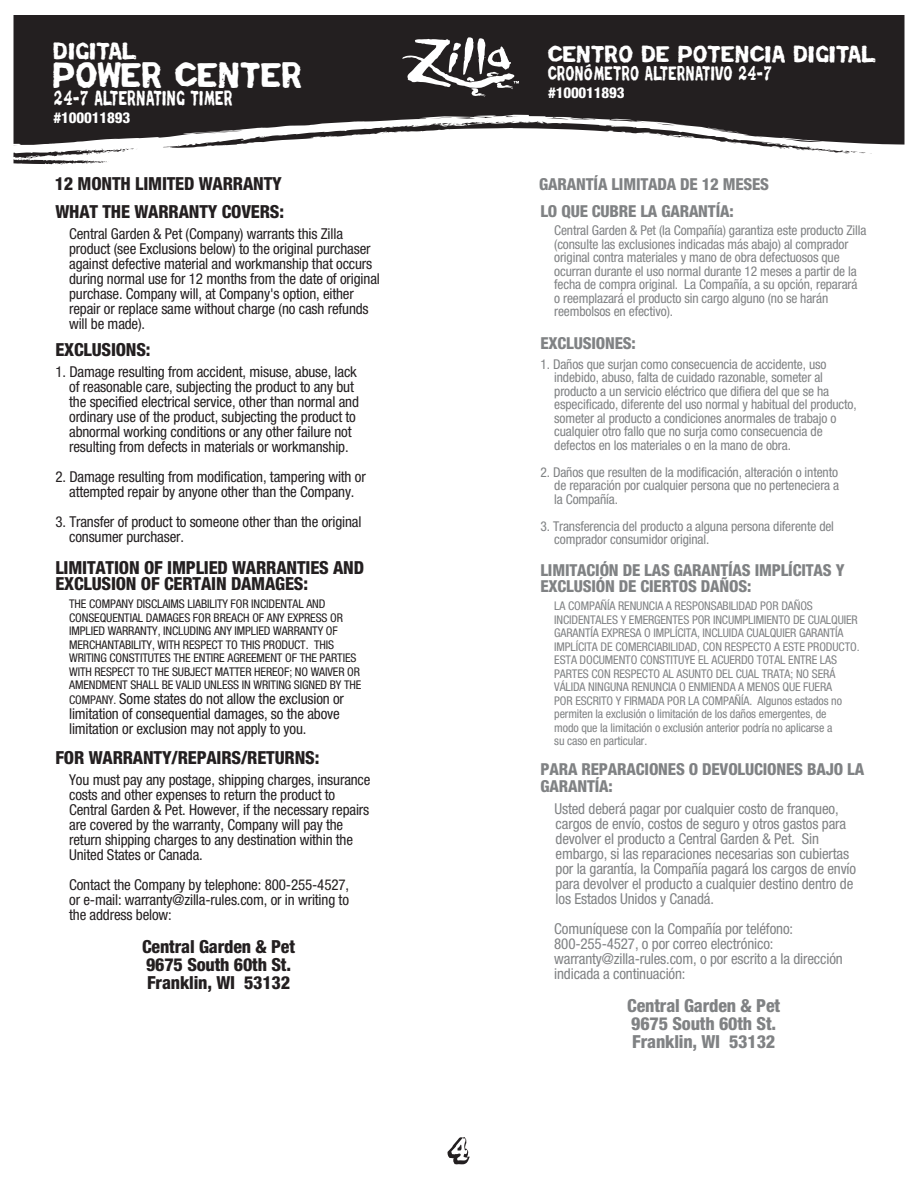
<style>
.page{position:relative;width:918px;height:1188px;background:#fff}
.page>*{position:absolute;margin:0;border:0;box-sizing:border-box;transform-origin:0 0}
.t1{font:31.8px "Repent";color:#fff}
.t2{font:21.15px "Repent";color:#fff}
.t3{font:21px "Repent";color:#fff}
.t4{font:18.45px "Repent";letter-spacing:.025em;color:#fff;scale:.7 1}
.t5{font:800 condensed 18px/18px "Helvetica Neue";letter-spacing:-.01em;color:#231f20}
.t6{font:800 condensed 18px/18px "Helvetica Neue";letter-spacing:-.01em;color:#808284}
.t7{font:18px "Repent";letter-spacing:.025em;color:#fff;scale:.7 1}
.t8{font:800 condensed 16.5px/16.5px "Helvetica Neue";letter-spacing:-.01em;color:#808284}
.t9{font:condensed 15px/15px "Helvetica Neue";letter-spacing:-.01em;color:#231f20}
.t10{font:condensed 15px/15px "Helvetica Neue";letter-spacing:-.01em;color:#808284}
.t11{font:800 condensed 15px "Helvetica Neue";letter-spacing:-.01em;color:#fff}
.t12{font:condensed 13.5px/13.5px "Helvetica Neue";letter-spacing:-.01em;color:#808284}
.t13{font:condensed 12px/13.5px "Helvetica Neue";letter-spacing:-.01em;color:#808284}
.t14{font:condensed 12px/13.5px "Helvetica Neue";letter-spacing:-.01em;color:#231f20}
.s1{font-size:12px}
</style>
<div class="page">
<svg style="left:447px;top:1137px;width:23px;height:28px"></svg>
<svg style="left:13px;top:15px;width:891px;height:149px;fill:#231f20"></svg>
<svg style="left:402px;top:37px;width:117px;height:60px"></svg>
<p class="t2" style="left:54px;top:39px;width:84px">DIGITAL</p>
<p class="t1" style="left:54px;top:57px;width:251px">POWER CENTER</p>
<p class="t4" style="left:54px;top:88px;width:258px">24-7 ALTERNATING TIMER</p>
<p class="t11" style="left:54px;top:109px;width:78px">#100011893</p>
<p class="t5" style="left:55px;top:170px;width:231px;line-height:27.8px">12 MONTH LIMITED WARRANTY<br>WHAT THE WARRANTY COVERS:</p>
<p class="t9" style="left:69px;top:226px;width:312px">Central Garden &amp; Pet (Company) warrants this Zilla product (see Exclusions below) to the original purchaser against defective material and workmanship that occurs during normal use for 12 months from the date of original purchase. Company will, at Company's option, either repair or replace same without charge (no cash refunds will be made).</p>
<p class="t5" style="left:55px;top:340px;width:97px">EXCLUSIONS:</p>
<p class="t9" style="left:69px;top:364px;width:291px;text-indent:-14px">1. Damage resulting from accident, misuse, abuse, lack of reasonable care, subjecting the product to any but the specified electrical service, other than normal and ordinary use of the product, subjecting the product to abnormal working conditions or any other failure not resulting from defects in materials or workmanship.</p>
<p class="t9" style="left:55px;top:469px;width:312px;text-align:center">2. Damage resulting from modification, tampering with or attempted repair by anyone other than the Company.</p>
<p class="t9" style="left:69px;top:514px;width:294px;text-indent:-14px">3. Transfer of product to someone other than the original consumer purchaser.</p>
<p class="t5" style="left:55px;top:559px;width:310px;line-height:16.5px">LIMITATION OF IMPLIED WARRANTIES AND<br>EXCLUSION OF CERTAIN DAMAGES:</p>
<p class="t14" style="left:69px;top:597px;width:294px">THE COMPANY DISCLAIMS LIABILITY FOR INCIDENTAL AND CONSEQUENTIAL DAMAGES FOR BREACH OF ANY EXPRESS OR IMPLIED WARRANTY, INCLUDING ANY IMPLIED WARRANTY OF MERCHANTABILITY, WITH RESPECT TO THIS PRODUCT. THIS WRITING CONSTITUTES THE ENTIRE AGREEMENT OF THE PARTIES WITH RESPECT TO THE SUBJECT MATTER HEREOF; NO WAIVER OR AMENDMENT SHALL BE VALID UNLESS IN WRITING SIGNED BY THE</p>
<p class="t9" style="left:69px;top:691px;width:276px"><span class="s1">COMPANY.</span> Some states do not allow the exclusion or limitation of consequential damages, so the above limitation or exclusion may not apply to you.</p>
<p class="t5" style="left:55px;top:748px;width:265px">FOR WARRANTY/REPAIRS/RETURNS:</p>
<p class="t9" style="left:69px;top:772px;width:303px">You must pay any postage, shipping charges, insurance costs and other expenses to return the product to Central Garden &amp; Pet. However, if the necessary repairs are covered by the warranty, Company will pay the return shipping charges to any destination within the United States or Canada.</p>
<p class="t9" style="left:69px;top:877px;width:281px;text-align:justify">Contact the Company by telephone: 800-255-4527, or e-mail: warranty@zilla-rules.com, or in writing to the address below:</p>
<p class="t5" style="left:142px;top:937px;width:154px">Central Garden &amp; Pet<br>9675 South 60th St.<br>Franklin, WI 53132</p>
<p class="t3" style="left:548px;top:42px;width:329px">CENTRO DE POTENCIA DIGITAL</p>
<p class="t7" style="left:548px;top:63px;width:322px">CRONÓMETRO ALTERNATIVO 24-7</p>
<p class="t11" style="left:548px;top:83px;width:78px">#100011893</p>
<p class="t8" style="left:539px;top:176px;width:231px">GARANTÍA LIMITADA DE 12 MESES</p>
<p class="t8" style="left:541px;top:203px;width:195px">LO QUE CUBRE LA GARANTÍA:</p>
<p class="t12" style="left:554px;top:224px;width:314px">Central Garden &amp; Pet (la Compañía) garantiza este producto Zilla (consulte las exclusiones indicadas más abajo) al comprador original contra materiales y mano de obra defectuosos que ocurran durante el uso normal durante 12 meses a partir de la fecha de compra original. La Compañía, a su opción, reparará o reemplazará el producto sin cargo alguno (no se harán reembolsos en efectivo).</p>
<p class="t8" style="left:541px;top:335px;width:97px">EXCLUSIONES:</p>
<p class="t12" style="left:554px;top:357px;width:304px;text-indent:-14px">1. Daños que surjan como consecuencia de accidente, uso indebido, abuso, falta de cuidado razonable, someter al producto a un servicio eléctrico que difiera del que se ha especificado, diferente del uso normal y habitual del producto, someter al producto a condiciones anormales de trabajo o cualquier otro fallo que no surja como consecuencia de defectos en los materiales o en la mano de obra.</p>
<p class="t12" style="left:554px;top:465px;width:286px;text-align:justify;text-indent:-14px">2. Daños que resulten de la modificación, alteración o intento de reparación por cualquier persona que no perteneciera a la Compañía.</p>
<p class="t12" style="left:554px;top:519px;width:281px;text-indent:-14px">3. Transferencia del producto a alguna persona diferente del comprador consumidor original.</p>
<p class="t8" style="left:541px;top:561px;width:306px">LIMITACIÓN DE LAS GARANTÍAS IMPLÍCITAS Y<br>EXCLUSIÓN DE CIERTOS DAÑOS:</p>
<p class="t13" style="left:554px;top:599px;width:307px">LA COMPAÑÍA RENUNCIA A RESPONSABILIDAD POR DAÑOS INCIDENTALES Y EMERGENTES POR INCUMPLIMIENTO DE CUALQUIER GARANTÍA EXPRESA O IMPLÍCITA, INCLUIDA CUALQUIER GARANTÍA IMPLÍCITA DE COMERCIABILIDAD, CON RESPECTO A ESTE PRODUCTO.<br>ESTA DOCUMENTO CONSTITUYE EL ACUERDO TOTAL ENTRE LAS PARTES CON RESPECTO AL ASUNTO DEL CUAL TRATA; NO SERÁ VÁLIDA NINGUNA RENUNCIA O ENMIENDA A MENOS QUE FUERA<br>POR ESCRITO Y FIRMADA POR LA COMPAÑÍA. Algunos estados no permiten la exclusión o limitación de los daños emergentes, de<br>modo que la limitación o exclusión anterior podría no aplicarse a<br>su caso en particular.</p>
<p class="t8" style="left:541px;top:761px;width:325px">PARA REPARACIONES O DEVOLUCIONES BAJO LA<br>GARANTÍA:</p>
<p class="t10" style="left:554px;top:801px;width:303px">Usted deberá pagar por cualquier costo de franqueo, cargos de envío, costos de seguro y otros gastos para devolver el producto a Central Garden &amp; Pet. Sin embargo, si las reparaciones necesarias son cubiertas por la garantía, la Compañía pagará los cargos de envío para devolver el producto a cualquier destino dentro de los Estados Unidos y Canadá.</p>
<p class="t10" style="left:554px;top:921px;width:290px">Comuníquese con la Compañía por teléfono:<br>800-255-4527, o por correo electrónico: warranty@zilla-rules.com, o por escrito a la dirección indicada a continuación:</p>
<p class="t6" style="left:627px;top:997px;width:154px">Central Garden &amp; Pet<br>9675 South 60th St.<br>Franklin, WI 53132</p>
</div>
